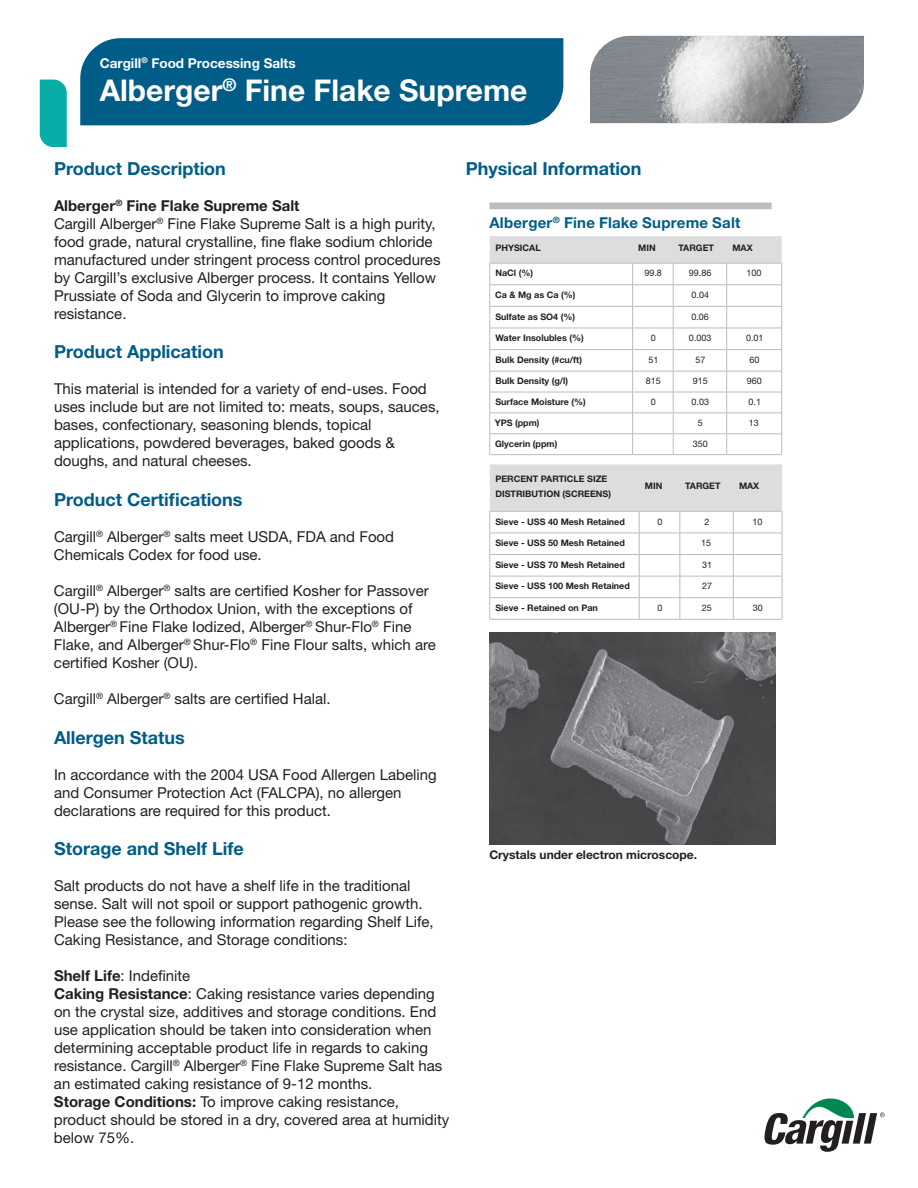
<style>
.page{position:relative;width:918px;height:1188px;background:#fff}
.page>*{position:absolute;margin:0;border:0;box-sizing:border-box;transform-origin:0 0}
.t1{font:700 30px "Helvetica Neue LT Std";color:#fff}
.t2{font:700 18px "Helvetica Neue LT Std";color:#005d87}
.t3{font:15px/18px "Helvetica Neue LT Std";color:#231f20}
.t4{font:700 15px "Helvetica Neue LT Std";letter-spacing:.015em;color:#005d87}
.t5{font:700 13.5px "Helvetica Neue LT Std";color:#fff}
.t6{font:700 12px "Helvetica Neue LT Std";color:#231f20}
.t7{font:700 9px/15px "Helvetica Neue LT Std";color:#231f20}
.t8{font:9px "Helvetica Neue LT Std";color:#231f20}
.s1{font-weight:700}
</style>
<div class="page">
<div style="left:80px;top:38px;width:483px;height:87px;background:#005d87"></div>
<svg style="left:40px;top:80px;width:27px;height:67px;background:#12b0ab"></svg>
<svg style="left:764px;top:1098px;width:121px;height:54px"></svg>
<img style="left:590px;top:36px;width:274px;height:87px">
<div style="left:489px;top:202px;width:283px;height:7px;background:#bcbdc0"></div>
<svg style="left:489px;top:236px;width:293px;height:219px"></svg>
<hr style="left:490px;top:619px;width:149px;height:1px;background:#bcbdc0">
<hr style="left:639px;top:619px;width:41px;height:1px;background:#bcbdc0">
<hr style="left:680px;top:619px;width:53px;height:1px;background:#bcbdc0">
<hr style="left:733px;top:619px;width:49px;height:1px;background:#bcbdc0">
<svg style="left:489px;top:464px;width:294px;height:155px"></svg>
<img style="left:489px;top:633px;width:287px;height:211px">
<p class="t5" style="left:100px;top:54px;width:197px">Cargill<sup>®</sup> Food Processing Salts</p>
<h1 class="t1" style="left:100px;top:72px;width:429px">Alberger<sup>®</sup> Fine Flake Supreme</h1>
<p class="t2" style="left:54px;top:157px;width:173px">Product Description</p>
<p class="t3" style="left:54px;top:196px;width:388px"><span class="s1">Alberger</span><sup>®</sup> <span class="s1">Fine Flake Supreme Salt<br></span>Cargill Alberger<sup>®</sup> Fine Flake Supreme Salt is a high purity, food grade, natural crystalline, fine flake sodium chloride manufactured under stringent process control procedures by Cargill’s exclusive Alberger process. It contains Yellow Prussiate of Soda and Glycerin to improve caking resistance.</p>
<p class="t2" style="left:54px;top:341px;width:171px">Product Application</p>
<p class="t3" style="left:54px;top:380px;width:387px">This material is intended for a variety of end-uses. Food uses include but are not limited to: meats, soups, sauces, bases, confectionary, seasoning blends, topical applications, powdered beverages, baked goods &amp; doughs, and natural cheeses.</p>
<p class="t2" style="left:54px;top:489px;width:190px">Product Certifications</p>
<p class="t3" style="left:54px;top:528px;width:342px">Cargill<sup>®</sup> Alberger<sup>®</sup> salts meet USDA, FDA and Food<br>Chemicals Codex for food use.</p>
<p class="t3" style="left:54px;top:582px;width:383px">Cargill<sup>®</sup> Alberger<sup>®</sup> salts are certified Kosher for Passover (OU-P) by the Orthodox Union, with the exceptions of Alberger<sup>®</sup> Fine Flake Iodized, Alberger<sup>®</sup> Shur-Flo<sup>®</sup> Fine Flake, and Alberger<sup>®</sup> Shur-Flo<sup>®</sup> Fine Flour salts, which are certified Kosher (OU).</p>
<p class="t3" style="left:54px;top:690px;width:278px">Cargill<sup>®</sup> Alberger<sup>®</sup> salts are certified Halal.</p>
<p class="t2" style="left:54px;top:726px;width:132px">Allergen Status</p>
<p class="t3" style="left:54px;top:765px;width:384px">In accordance with the 2004 USA Food Allergen Labeling and Consumer Protection Act (FALCPA), no allergen declarations are required for this product.</p>
<p class="t2" style="left:54px;top:838px;width:191px">Storage and Shelf Life</p>
<p class="t3" style="left:54px;top:877px;width:381px">Salt products do not have a shelf life in the traditional sense. Salt will not spoil or support pathogenic growth.<br>Please see the following information regarding Shelf Life, Caking Resistance, and Storage conditions:</p>
<p class="t3" style="left:54px;top:967px;width:397px"><span class="s1">Shelf Life</span>: Indefinite<br><span class="s1">Caking Resistance</span>: Caking resistance varies depending on the crystal size, additives and storage conditions. End use application should be taken into consideration when determining acceptable product life in regards to caking resistance. Cargill<sup>®</sup> Alberger<sup>®</sup> Fine Flake Supreme Salt has an estimated caking resistance of 9-12 months.<br><span class="s1">Storage Conditions:</span> To improve caking resistance, product should be stored in a dry, covered area at humidity below 75%.</p>
<p class="t2" style="left:466px;top:157px;width:177px">Physical Information</p>
<p class="t4" style="left:489px;top:213px;width:253px">Alberger<sup>®</sup> Fine Flake Supreme Salt</p>
<p class="t7" style="left:495px;top:240px;width:47px">PHYSICAL</p>
<p class="t7" style="left:638px;top:240px;width:19px">MIN</p>
<p class="t7" style="left:678px;top:240px;width:37px">TARGET</p>
<p class="t7" style="left:732px;top:240px;width:22px">MAX</p>
<p class="t7" style="left:495px;top:265px;width:39px">NaCl (%)</p>
<p class="t8" style="left:644px;top:268px;width:19px">99.8</p>
<p class="t8" style="left:689px;top:268px;width:24px">99.86</p>
<p class="t8" style="left:746px;top:268px;width:17px">100</p>
<p class="t7" style="left:495px;top:287px;width:82px">Ca &amp; Mg as Ca (%)</p>
<p class="t8" style="left:692px;top:289px;width:19px">0.04</p>
<p class="t7" style="left:495px;top:309px;width:81px">Sulfate as SO4 (%)</p>
<p class="t8" style="left:691px;top:311px;width:19px">0.06</p>
<p class="t7" style="left:495px;top:330px;width:90px">Water Insolubles (%)</p>
<p class="t8" style="left:651px;top:333px;width:7px">0</p>
<p class="t8" style="left:689px;top:333px;width:24px">0.003</p>
<p class="t8" style="left:746px;top:333px;width:19px">0.01</p>
<p class="t7" style="left:495px;top:352px;width:88px">Bulk Density (#cu/ft)</p>
<p class="t8" style="left:648px;top:354px;width:12px">51</p>
<p class="t8" style="left:695px;top:354px;width:12px">57</p>
<p class="t8" style="left:749px;top:354px;width:12px">60</p>
<p class="t7" style="left:495px;top:373px;width:74px">Bulk Density (g/l)</p>
<p class="t8" style="left:646px;top:376px;width:17px">815</p>
<p class="t8" style="left:693px;top:376px;width:17px">915</p>
<p class="t8" style="left:747px;top:376px;width:17px">960</p>
<p class="t7" style="left:495px;top:394px;width:92px">Surface Moisture (%)</p>
<p class="t8" style="left:651px;top:397px;width:7px">0</p>
<p class="t8" style="left:692px;top:397px;width:19px">0.03</p>
<p class="t8" style="left:749px;top:397px;width:14px">0.1</p>
<p class="t7" style="left:495px;top:415px;width:46px">YPS (ppm)</p>
<p class="t8" style="left:698px;top:417px;width:7px">5</p>
<p class="t8" style="left:749px;top:417px;width:12px">13</p>
<p class="t7" style="left:495px;top:436px;width:64px">Glycerin (ppm)</p>
<p class="t8" style="left:693px;top:438px;width:17px">350</p>
<p class="t7" style="left:495px;top:471px;width:117px">PERCENT PARTICLE SIZE<br>DISTRIBUTION (SCREENS)</p>
<p class="t7" style="left:645px;top:478px;width:19px">MIN</p>
<p class="t7" style="left:685px;top:478px;width:37px">TARGET</p>
<p class="t7" style="left:739px;top:478px;width:22px">MAX</p>
<p class="t7" style="left:495px;top:514px;width:131px">Sieve - USS 40 Mesh Retained</p>
<p class="t8" style="left:657px;top:516px;width:7px">0</p>
<p class="t8" style="left:704px;top:516px;width:7px">2</p>
<p class="t8" style="left:752px;top:516px;width:12px">10</p>
<p class="t7" style="left:495px;top:535px;width:131px">Sieve - USS 50 Mesh Retained</p>
<p class="t8" style="left:701px;top:538px;width:12px">15</p>
<p class="t7" style="left:495px;top:557px;width:131px">Sieve - USS 70 Mesh Retained</p>
<p class="t8" style="left:702px;top:559px;width:12px">31</p>
<p class="t7" style="left:495px;top:578px;width:136px">Sieve - USS 100 Mesh Retained</p>
<p class="t8" style="left:702px;top:581px;width:12px">27</p>
<p class="t7" style="left:495px;top:600px;width:104px">Sieve - Retained on Pan</p>
<p class="t8" style="left:657px;top:602px;width:7px">0</p>
<p class="t8" style="left:702px;top:602px;width:12px">25</p>
<p class="t8" style="left:753px;top:602px;width:12px">30</p>
<p class="t6" style="left:489px;top:847px;width:209px">Crystals under electron microscope.</p>
</div>
